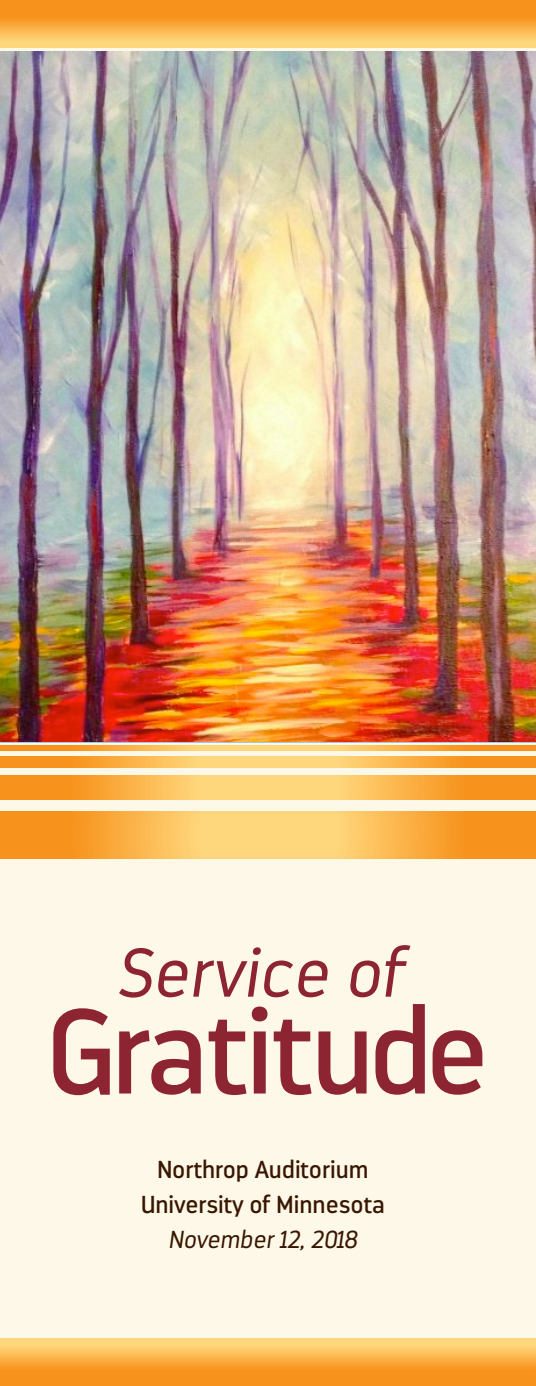
<style>
.page{position:relative;width:536px;height:1386px;background:#fef8e9}
.page>*{position:absolute;margin:0;border:0;box-sizing:border-box;transform-origin:0 0}
.t1{font:119.35px "Darwin";letter-spacing:-.025em;color:#8d2431}
.t2{font:italic 300 68.25px "Darwin";color:#8d2431}
.t3{font:24.5px/35px "Darwin";color:#381600;text-align:center}
.t4{font:italic 300 24.5px "Darwin";color:#381600}
</style>
<div class="page">
<img style="left:0;top:52px;width:536px;height:690px">
<svg style="left:0;top:0;width:536px;height:47px;background:#faac40"></svg>
<svg style="left:0;top:1339px;width:536px;height:47px;background:#faad42"></svg>
<svg style="left:0;top:811px;width:536px;height:47px;background:#fab44b"></svg>
<svg style="left:0;top:776px;width:536px;height:24px;background:#fab44b"></svg>
<svg style="left:0;top:756px;width:536px;height:12px;background:#fab44b"></svg>
<svg style="left:0;top:745px;width:536px;height:6px;background:#fab44b"></svg>
<p class="t2" style="left:115px;top:933px;width:290px">Service of</p>
<p class="t1" style="left:47px;top:980px;width:443px">Gratitude</p>
<p class="t3" style="left:141px;top:1152px;width:245px">Northrop Auditorium<br>University of Minnesota</p>
<p class="t4" style="left:168px;top:1225px;width:190px">November 12, 2018</p>
</div>
